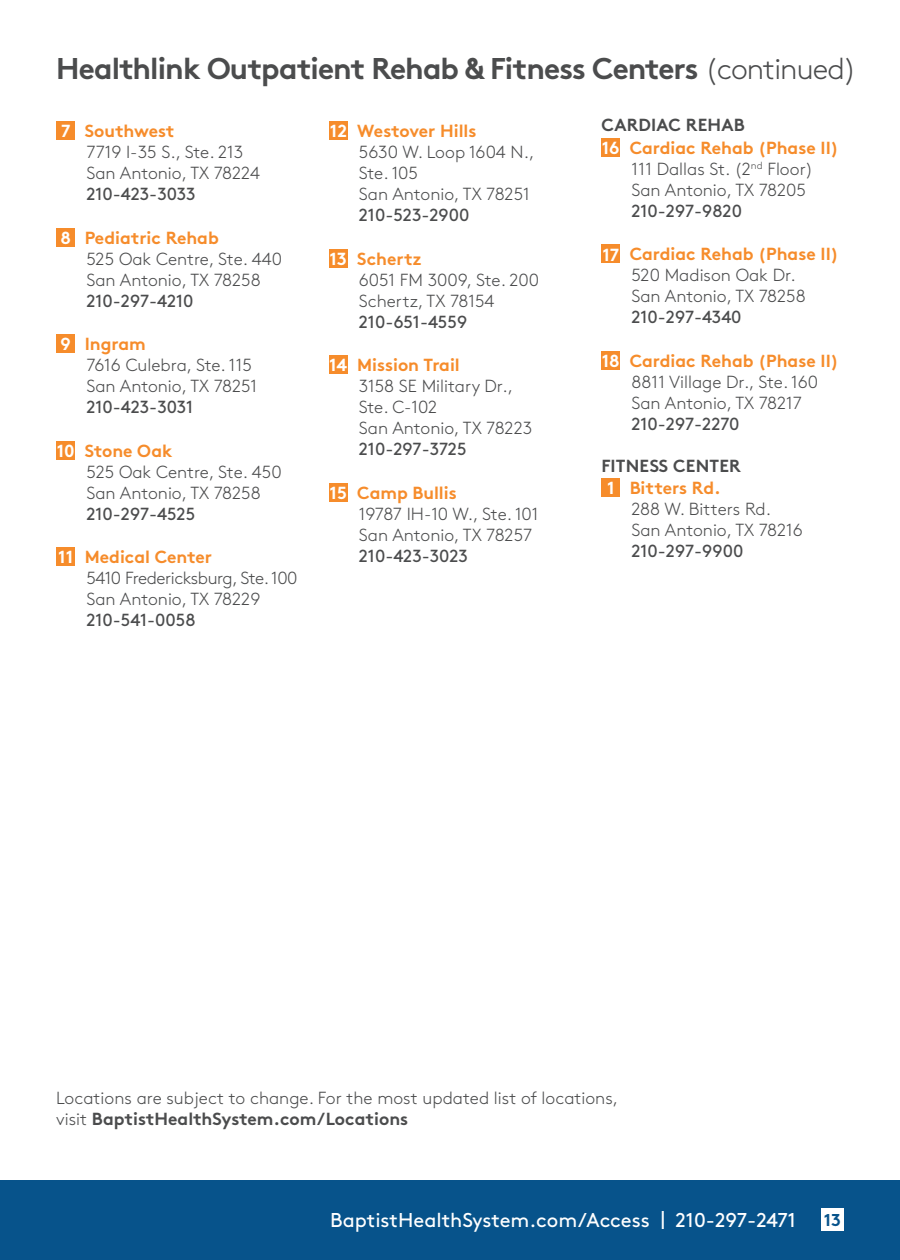
<style>
.page{position:relative;width:900px;height:1260px;background:#fff}
.page>*{position:absolute;margin:0;border:0;box-sizing:border-box;transform-origin:0 0}
.t1{font:700 30px "Brown Pro";letter-spacing:-.03em;color:#4b4c4d}
.t2{font:20px "Brown Pro";color:#fff}
.t3{font:300 17.5px/21px "Brown Pro";color:#4b4c4d}
.t4{font:17.5px "Brown Pro";color:#4b4c4d}
.t5{font:300 17.5px/21px "Brown Pro";letter-spacing:-.025em;color:#4b4c4d}
.t6{font:700 17.5px/22.5px "Brown Pro";letter-spacing:.01em;color:#4b4c4d}
.t7{font:700 17.5px "Brown Pro";color:#f68c2b}
.t8{font:700 17.25px "Brown Pro";color:#07538b}
.s1{font-weight:300}
.s2{font-weight:700;color:#fff}
.s3{font-weight:700;color:#f68c2b}
.s4{color:#fff}
.s5{color:#f68c2b}
.s6{font-weight:700}
</style>
<div class="page">
<div style="left:0;top:1180px;width:900px;height:80px;background:#07538b"></div>
<div style="left:821px;top:1208px;width:23px;height:23px;background:#fff"></div>
<div style="left:56px;top:121px;width:19px;height:19px;background:#f68c2b"></div>
<div style="left:56px;top:228px;width:19px;height:19px;background:#f68c2b"></div>
<div style="left:56px;top:334px;width:19px;height:19px;background:#f68c2b"></div>
<div style="left:56px;top:441px;width:19px;height:19px;background:#f68c2b"></div>
<div style="left:56px;top:547px;width:19px;height:19px;background:#f68c2b"></div>
<div style="left:329px;top:121px;width:19px;height:19px;background:#f68c2b"></div>
<div style="left:329px;top:249px;width:19px;height:19px;background:#f68c2b"></div>
<div style="left:329px;top:355px;width:19px;height:19px;background:#f68c2b"></div>
<div style="left:329px;top:483px;width:19px;height:19px;background:#f68c2b"></div>
<div style="left:601px;top:138px;width:19px;height:19px;background:#f68c2b"></div>
<div style="left:601px;top:244px;width:19px;height:19px;background:#f68c2b"></div>
<div style="left:601px;top:351px;width:19px;height:19px;background:#f68c2b"></div>
<div style="left:601px;top:478px;width:19px;height:19px;background:#f68c2b"></div>
<h1 class="t1" style="left:56px;top:44px;width:802px">Healthlink Outpatient Rehab &amp; Fitness Centers <span class="s1">(continued)</span></h1>
<p class="t3" style="left:86px;top:119px;width:175px;text-indent:-25px"><span class="s2">7</span> <span class="s3">Southwest<br></span>7719 I-35 S., Ste. 213<br>San Antonio, TX 78224</p>
<p class="t4" style="left:86px;top:181px;width:111px">210-423-3033</p>
<p class="t3" style="left:86px;top:226px;width:197px;text-indent:-26px"><span class="s2">8</span> <span class="s3">Pediatric Rehab<br></span>525 Oak Centre, Ste. 440<br>San Antonio, TX 78258</p>
<p class="t4" style="left:86px;top:287px;width:109px">210-297-4210</p>
<p class="t3" style="left:86px;top:332px;width:172px;text-indent:-26px"><span class="s2">9</span> <span class="s3">Ingram<br></span>7616 Culebra, Ste. 115<br>San Antonio, TX 78251</p>
<p class="t4" style="left:86px;top:394px;width:108px">210-423-3031</p>
<p class="t3" style="left:86px;top:439px;width:197px;text-indent:-30px"><span class="s2">10</span> <span class="s3">Stone Oak<br></span>525 Oak Centre, Ste. 450<br>San Antonio, TX 78258</p>
<p class="t4" style="left:86px;top:500px;width:110px">210-297-4525</p>
<p class="t5" style="left:86px;top:545px;width:213px;text-indent:-28px"><span class="s2">11</span> <span class="s3">Medical Center<br></span>5410 Fredericksburg, Ste. 100<br>San Antonio, TX 78229</p>
<p class="t4" style="left:86px;top:607px;width:111px">210-541-0058</p>
<p class="t3" style="left:359px;top:119px;width:177px;text-indent:-29px"><span class="s2">12</span> <span class="s3">Westover Hills<br></span>5630 W. Loop 1604 N.,<br>Ste. 105<br>San Antonio, TX 78251</p>
<p class="t4" style="left:359px;top:202px;width:112px">210-523-2900</p>
<p class="t3" style="left:359px;top:247px;width:182px;text-indent:-29px"><span class="s2">13</span> <span class="s3">Schertz<br></span>6051 FM 3009, Ste. 200<br>Schertz, TX 78154</p>
<p class="t4" style="left:359px;top:308px;width:110px">210-651-4559</p>
<p class="t3" style="left:359px;top:353px;width:175px;text-indent:-30px"><span class="s2">14</span> <span class="s3">Mission Trail<br></span>3158 SE Military Dr.,<br>Ste. C-102<br>San Antonio, TX 78223</p>
<p class="t4" style="left:359px;top:436px;width:109px">210-297-3725</p>
<p class="t3" style="left:359px;top:481px;width:181px;text-indent:-29px"><span class="s2">15</span> <span class="s3">Camp Bullis<br></span>19787 IH-10 W., Ste. 101<br>San Antonio, TX 78257</p>
<p class="t4" style="left:359px;top:542px;width:111px">210-423-3023</p>
<p class="t6" style="left:601px;top:112px;width:145px">CARDIAC REHAB</p>
<p class="t7" style="left:602px;top:134px;width:238px"><span class="s4">16</span> Cardiac Rehab (Phase II)</p>
<p class="t3" style="left:631px;top:157px;width:183px">111 Dallas St. (2<sup>nd</sup> Floor)</p>
<p class="t3" style="left:631px;top:178px;width:176px">San Antonio, TX 78205</p>
<p class="t4" style="left:631px;top:197px;width:112px">210-297-9820</p>
<p class="t3" style="left:631px;top:243px;width:209px;text-indent:-29px"><span class="s2">17</span> <span class="s3">Cardiac Rehab (Phase II)<br></span>520 Madison Oak Dr.<br>San Antonio, TX 78258</p>
<p class="t4" style="left:631px;top:304px;width:112px">210-297-4340</p>
<p class="t3" style="left:602px;top:349px;width:239px;text-align:center"><span class="s2">18</span> <span class="s3">Cardiac Rehab (Phase II)<br></span>8811 Village Dr., Ste. 160<br>San Antonio, TX 78217</p>
<p class="t4" style="left:631px;top:410px;width:109px">210-297-2270</p>
<p class="t6" style="left:607px;top:453px;width:135px;text-indent:-6px">FITNESS CENTER<br><span class="s4">1</span> <span class="s5">Bitters Rd.</span></p>
<p class="t3" style="left:631px;top:497px;width:173px">288 W. Bitters Rd.<br>San Antonio, TX 78216</p>
<p class="t4" style="left:631px;top:538px;width:113px">210-297-9900</p>
<p class="t3" style="left:56px;top:1086px;width:563px">Locations are subject to change. For the most updated list of locations, visit <span class="s6">BaptistHealthSystem.com/Locations</span></p>
<p class="t2" style="left:330px;top:1204px;width:467px">BaptistHealthSystem.com/Access | 210-297-2471</p>
<p class="t8" style="left:824px;top:1206px;width:19px">13</p>
</div>
